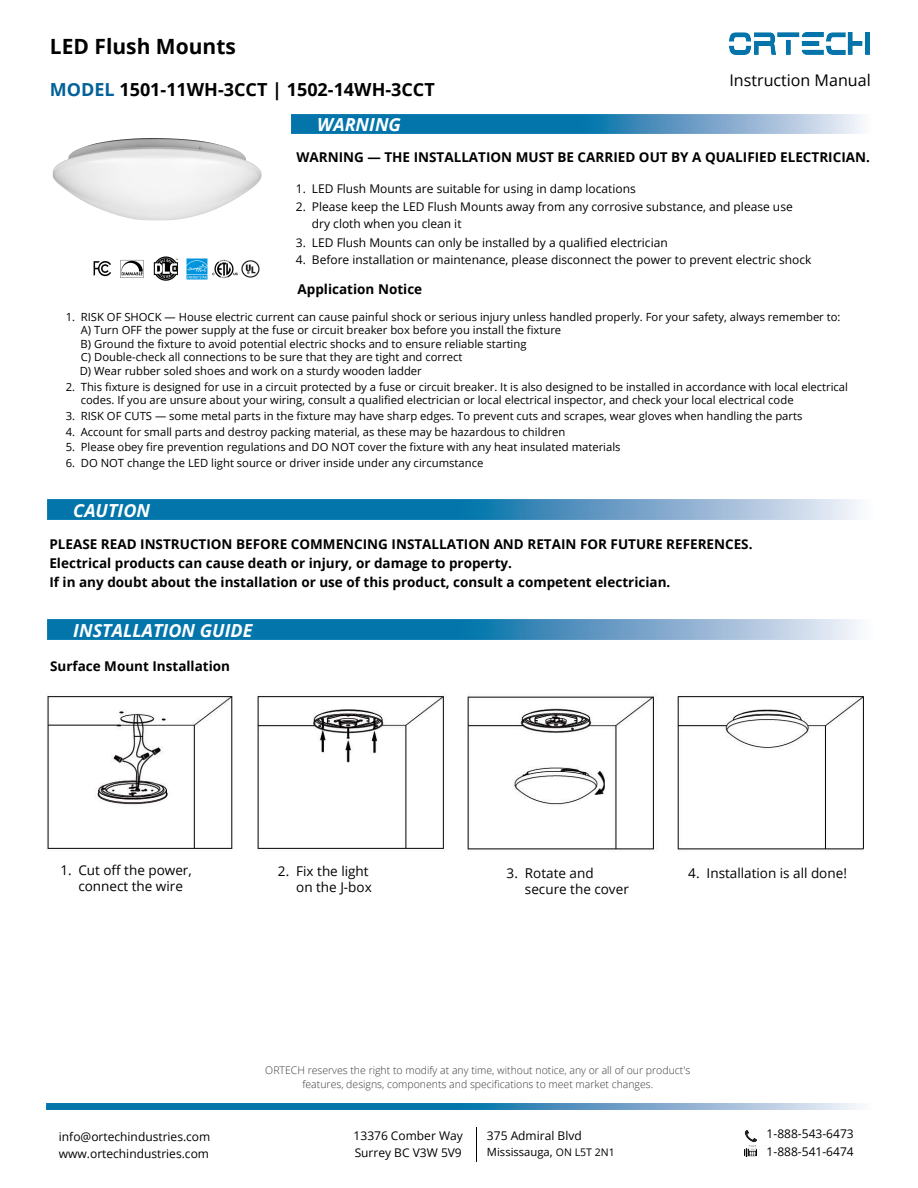
<style>
.page{position:relative;width:918px;height:1188px;background:#fff}
.page>*{position:absolute;margin:0;border:0;box-sizing:border-box;transform-origin:0 0}
.t1{font:700 21px "Open Sans";color:#000}
.t2{font:700 18px "Open Sans";color:#000}
.t3{font:italic 700 18px "Open Sans";color:#fff}
.t4{font:16.05px "Open Sans";color:#000}
.t5{font:700 13.5px/18.9px "Open Sans";color:#000}
.t6{font:13.5px/16.2px "Open Sans";color:#000}
.t7{font:12px/16.8px "Open Sans";color:#000}
.t8{font:11.25px/13.5px "Open Sans";color:#000}
.t9{font:300 10.5px/14.7px "Open Sans";color:#393939;text-align:center}
.s1{color:#04629a}
.s2{color:#fff}
.s3{font-size:12px}
.s4{font-size:10.5px}
</style>
<div class="page">
<img style="left:52px;top:138px;width:210px;height:142px">
<img style="left:291px;top:114px;width:571px;height:20px">
<img style="left:47px;top:620px;width:813px;height:19px">
<img style="left:729px;top:33px;width:141px;height:22px">
<svg style="left:744px;top:1130px;width:13px;height:27px"></svg>
<img style="left:46px;top:1103px;width:814px;height:6px">
<img style="left:476px;top:1128px;width:1px;height:34px">
<img style="left:47px;top:500px;width:813px;height:19px">
<img style="left:187px;top:259px;width:20px;height:20px">
<img style="left:120px;top:257px;width:24px;height:23px">
<img style="left:93px;top:260px;width:19px;height:18px">
<img style="left:153px;top:256px;width:26px;height:25px">
<img style="left:213px;top:259px;width:25px;height:20px">
<img style="left:240px;top:259px;width:22px;height:20px">
<img style="left:47px;top:694px;width:817px;height:158px">
<h1 class="t1" style="left:50px;top:32px;width:187px">LED Flush Mounts</h1>
<h2 class="t2" style="left:50px;top:77px;width:386px"><span class="s1">MODEL</span> 1501-11WH-3CCT | 1502-14WH-3CCT</h2>
<h2 class="t3" style="left:317px;top:112px;width:85px">WARNING</h2>
<h3 class="t4" style="left:730px;top:69px;width:143px">Instruction Manual</h3>
<p class="t5" style="left:297px;top:147px;width:575px">WARNING — THE INSTALLATION MUST BE CARRIED OUT BY A QUALIFIED ELECTRICIAN.</p>
<p class="t7" style="left:296px;top:180px;width:341px">1. LED Flush Mounts are suitable for using in damp locations</p>
<p class="t7" style="left:312px;top:198px;width:482px;text-indent:-16px">2. Please keep the LED Flush Mounts away from any corrosive substance, and please use dry cloth when you clean it</p>
<p class="t7" style="left:296px;top:234px;width:373px">3. LED Flush Mounts can only be installed by a qualified electrician</p>
<p class="t7" style="left:296px;top:251px;width:517px">4. Before installation or maintenance, please disconnect the power to prevent electric shock</p>
<p class="t5" style="left:298px;top:280px;width:126px">Application Notice</p>
<p class="t8" style="left:80px;top:310px;width:762px;text-indent:-14px">1. RISK OF SHOCK — House electric current can cause painful shock or serious injury unless handled properly. For your safety, always remember to:<br>A) Turn OFF the power supply at the fuse or circuit breaker box before you install the fixture<br>B) Ground the fixture to avoid potential electric shocks and to ensure reliable starting<br>C) Double-check all connections to be sure that they are tight and correct<br>D) Wear rubber soled shoes and work on a sturdy wooden ladder</p>
<p class="t8" style="left:81px;top:379px;width:769px;text-indent:-15px">2. This fixture is designed for use in a circuit protected by a fuse or circuit breaker. It is also designed to be installed in accordance with local electrical codes. If you are unsure about your wiring, consult a qualified electrician or local electrical inspector, and check your local electrical code</p>
<p class="t8" style="left:66px;top:409px;width:738px">3. RISK OF CUTS — some metal parts in the fixture may have sharp edges. To prevent cuts and scrapes, wear gloves when handling the parts</p>
<p class="t8" style="left:66px;top:424px;width:501px">4. Account for small parts and destroy packing material, as these may be hazardous to children</p>
<p class="t8" style="left:66px;top:440px;width:556px">5. Please obey fire prevention regulations and DO NOT cover the fixture with any heat insulated materials</p>
<p class="t8" style="left:66px;top:456px;width:419px">6. DO NOT change the LED light source or driver inside under any circumstance</p>
<h2 class="t3" style="left:73px;top:497px;width:78px">CAUTION</h2>
<p class="t5" style="left:49px;top:534px;width:705px">PLEASE READ INSTRUCTION BEFORE COMMENCING INSTALLATION AND RETAIN FOR FUTURE REFERENCES.<br>Electrical products can cause death or injury, or damage to property.<br>If in any doubt about the installation or use of this product, consult a competent electrician.</p>
<h2 class="t3" style="left:73px;top:617px;width:181px">INSTALLATION GUIDE</h2>
<p class="t5" style="left:50px;top:657px;width:182px">Surface Mount Installation</p>
<p class="t6" style="left:78px;top:862px;width:115px;text-indent:-18px">1. Cut off the power, connect the wire</p>
<p class="t6" style="left:278px;top:863px;width:92px">2. Fix the light</p>
<p class="t6" style="left:278px;top:879px;width:95px"><span class="s2">2.</span> on the J-box</p>
<p class="t6" style="left:507px;top:864px;width:89px">3. Rotate and</p>
<p class="t6" style="left:507px;top:881px;width:124px"><span class="s2">3.</span> secure the cover</p>
<p class="t6" style="left:688px;top:864px;width:160px">4. Installation is all done!</p>
<p class="t9" style="left:265px;top:1062px;width:426px">ORTECH reserves the right to modify at any time, without notice, any or all of our product's features, designs, components and specifications to meet market changes.</p>
<p class="t7" style="left:354px;top:1126px;width:111px;line-height:18px">13376 Comber Way<br>Surrey BC V3W 5V9</p>
<p class="t7" style="left:59px;top:1128px;width:153px">info@ortechindustries.com www.ortechindustries.com</p>
<p class="t7" style="left:487px;top:1127px;width:96px">375 Admiral Blvd</p>
<p class="t8" style="left:487px;top:1145px;width:129px">Mississauga<span class="s3">,</span> <span class="s4">ON L5T 2N1</span></p>
<p class="t7" style="left:767px;top:1125px;width:89px;line-height:18px">1-888-543-6473<br>1-888-541-6474</p>
</div>
